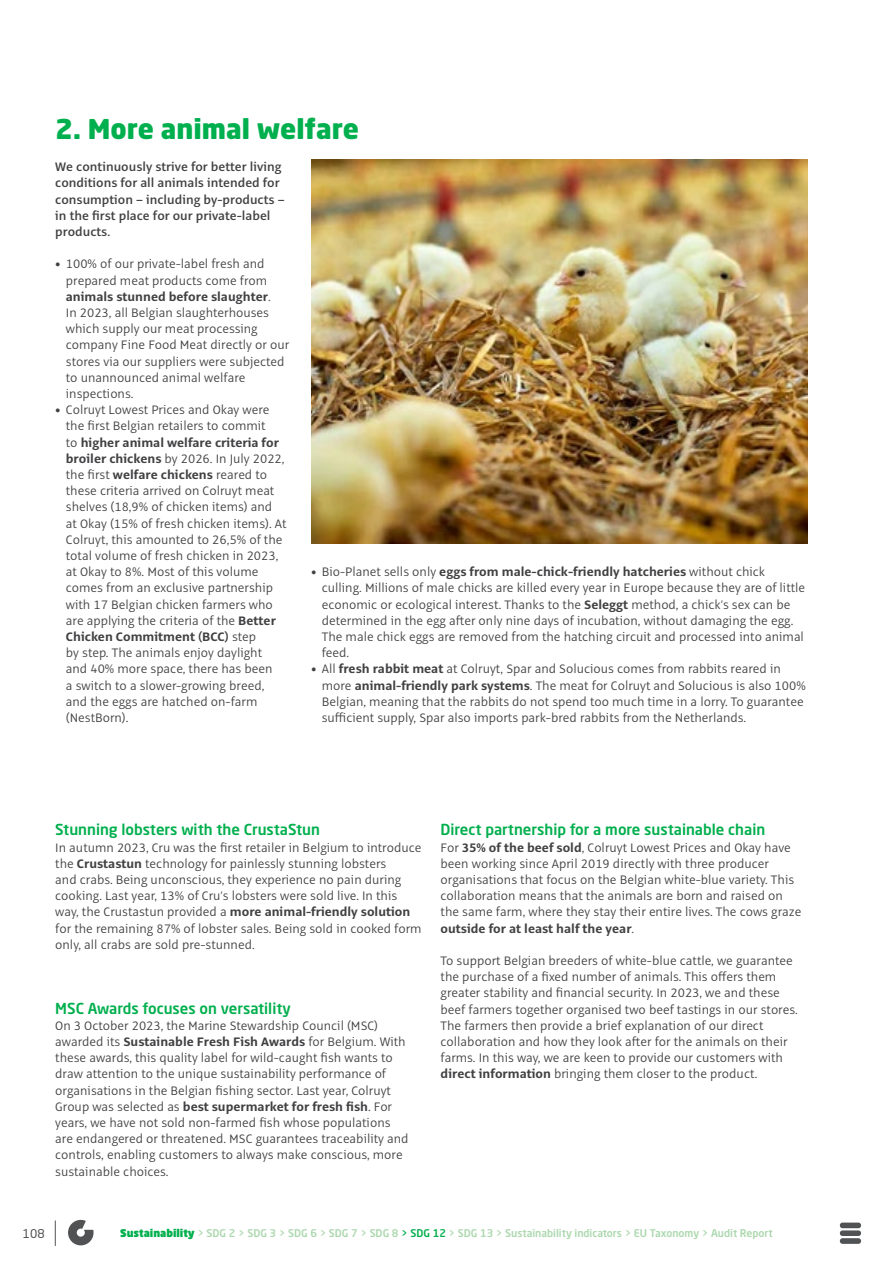
<style>
.page{position:relative;width:893px;height:1263px;background:#fff}
.page>*{position:absolute;margin:0;border:0;box-sizing:border-box;transform-origin:0 0}
.t1{font:900 27px "Neo Sans Std";color:#00af4d}
.t2{font:500 15px "Neo Sans Std";color:#00af4d}
.t3{font:300 13.5px/16.2px "Alto Pro";color:#414042}
.t4{font:600 13.5px/16.2px "Alto Pro";color:#414042}
.t5{font:12px "Neo Sans Std";color:#515254}
.t6{font:500 10.5px "Neo Sans Std";color:#acd8ae}
.s1{font-weight:700}
.s2{font-weight:900;color:#00af4d}
.s3{color:#00af4d}
</style>
<div class="page">
<svg style="left:68px;top:1220px;width:26px;height:25px"></svg>
<svg style="left:55px;top:1221px;width:1px;height:24px"></svg>
<img style="left:311px;top:160px;width:497px;height:384px">
<div style="left:840px;top:1230px;width:21px;height:6px;background:#515254;border-radius:3px"></div>
<div style="left:840px;top:1222px;width:21px;height:6px;background:#515254;border-radius:3px"></div>
<div style="left:840px;top:1238px;width:21px;height:6px;background:#515254;border-radius:3px"></div>
<h1 class="t1" style="left:55px;top:111px;width:305px">2. More animal welfare</h1>
<p class="t4" style="left:55px;top:159px;width:231px">We continuously strive for better living conditions for all animals intended for consumption – including by-products – in the first place for our private-label products.</p>
<p class="t3" style="left:66px;top:256px;width:225px;text-indent:-11px">• 100% of our private-label fresh and prepared meat products come from <span class="s1">animals stunned before slaughter</span>.<br>In 2023, all Belgian slaughterhouses which supply our meat processing company Fine Food Meat directly or our stores via our suppliers were subjected to unannounced animal welfare inspections.</p>
<p class="t3" style="left:66px;top:402px;width:222px;text-indent:-11px">• Colruyt Lowest Prices and Okay were the first Belgian retailers to commit<br>to <span class="s1">higher animal welfare criteria for broiler chickens</span> by 2026. In July 2022, the first <span class="s1">welfare chickens</span> reared to these criteria arrived on Colruyt meat shelves (18,9% of chicken items) and at Okay (15% of fresh chicken items). At Colruyt, this amounted to 26,5% of the total volume of fresh chicken in 2023, at Okay to 8%. Most of this volume comes from an exclusive partnership with 17 Belgian chicken farmers who are applying the criteria of the <span class="s1">Better Chicken Commitment (BCC)</span> step<br>by step. The animals enjoy daylight and 40% more space, there has been<br>a switch to a slower-growing breed, and the eggs are hatched on-farm (NestBorn).</p>
<p class="t3" style="left:322px;top:564px;width:485px;text-indent:-11px">• Bio-Planet sells only <span class="s1">eggs from male-chick-friendly hatcheries</span> without chick culling. Millions of male chicks are killed every year in Europe because they are of little economic or ecological interest. Thanks to the <span class="s1">Seleggt</span> method, a chick’s sex can be determined in the egg after only nine days of incubation, without damaging the egg.<br>The male chick eggs are removed from the hatching circuit and processed into animal feed.</p>
<p class="t3" style="left:322px;top:661px;width:485px;text-indent:-11px">• All <span class="s1">fresh rabbit meat</span> at Colruyt, Spar and Solucious comes from rabbits reared in more <span class="s1">animal-friendly park systems</span>. The meat for Colruyt and Solucious is also 100% Belgian, meaning that the rabbits do not spend too much time in a lorry. To guarantee sufficient supply, Spar also imports park-bred rabbits from the Netherlands.</p>
<p class="t2" style="left:55px;top:820px;width:266px">Stunning lobsters with the CrustaStun</p>
<p class="t3" style="left:55px;top:839px;width:368px">In autumn 2023, Cru was the first retailer in Belgium to introduce the <span class="s1">Crustastun</span> technology for painlessly stunning lobsters<br>and crabs. Being unconscious, they experience no pain during cooking. Last year, 13% of Cru’s lobsters were sold live. In this way, the Crustastun provided a <span class="s1">more animal-friendly solution </span>for the remaining 87% of lobster sales. Being sold in cooked form only, all crabs are sold pre-stunned.</p>
<p class="t2" style="left:55px;top:998px;width:237px">MSC Awards focuses on versatility</p>
<p class="t3" style="left:55px;top:1017px;width:355px">On 3 October 2023, the Marine Stewardship Council (MSC) awarded its <span class="s1">Sustainable Fresh Fish Awards</span> for Belgium. With these awards, this quality label for wild-caught fish wants to draw attention to the unique sustainability performance of organisations in the Belgian fishing sector. Last year, Colruyt Group was selected as <span class="s1">best supermarket for fresh fish</span>. For years, we have not sold non-farmed fish whose populations are endangered or threatened. MSC guarantees traceability and controls, enabling customers to always make conscious, more sustainable choices.</p>
<p class="t2" style="left:441px;top:820px;width:326px">Direct partnership for a more sustainable chain</p>
<p class="t3" style="left:441px;top:839px;width:362px">For <span class="s1">35% of the beef sold</span>, Colruyt Lowest Prices and Okay have been working since April 2019 directly with three producer organisations that focus on the Belgian white-blue variety. This collaboration means that the animals are born and raised on the same farm, where they stay their entire lives. The cows graze <span class="s1">outside for at least half the year</span>.</p>
<p class="t3" style="left:441px;top:953px;width:359px">To support Belgian breeders of white-blue cattle, we guarantee the purchase of a fixed number of animals. This offers them greater stability and financial security. In 2023, we and these beef farmers together organised two beef tastings in our stores.<br>The farmers then provide a brief explanation of our direct collaboration and how they look after for the animals on their farms. In this way, we are keen to provide our customers with <span class="s1">direct information</span> bringing them closer to the product.</p>
<p class="t5" style="left:23px;top:1226px;width:23px">108</p>
<p class="t6" style="left:120px;top:1226px;width:654px"><span class="s2">Sustainability</span> &gt; SDG 2 &gt; SDG 3 &gt; SDG 6 &gt; SDG 7 &gt; SDG 8 <span class="s3">&gt; SDG 12</span> &gt; SDG 13 &gt; Sustainability indicators &gt; EU Taxonomy &gt; Audit Report</p>
</div>
